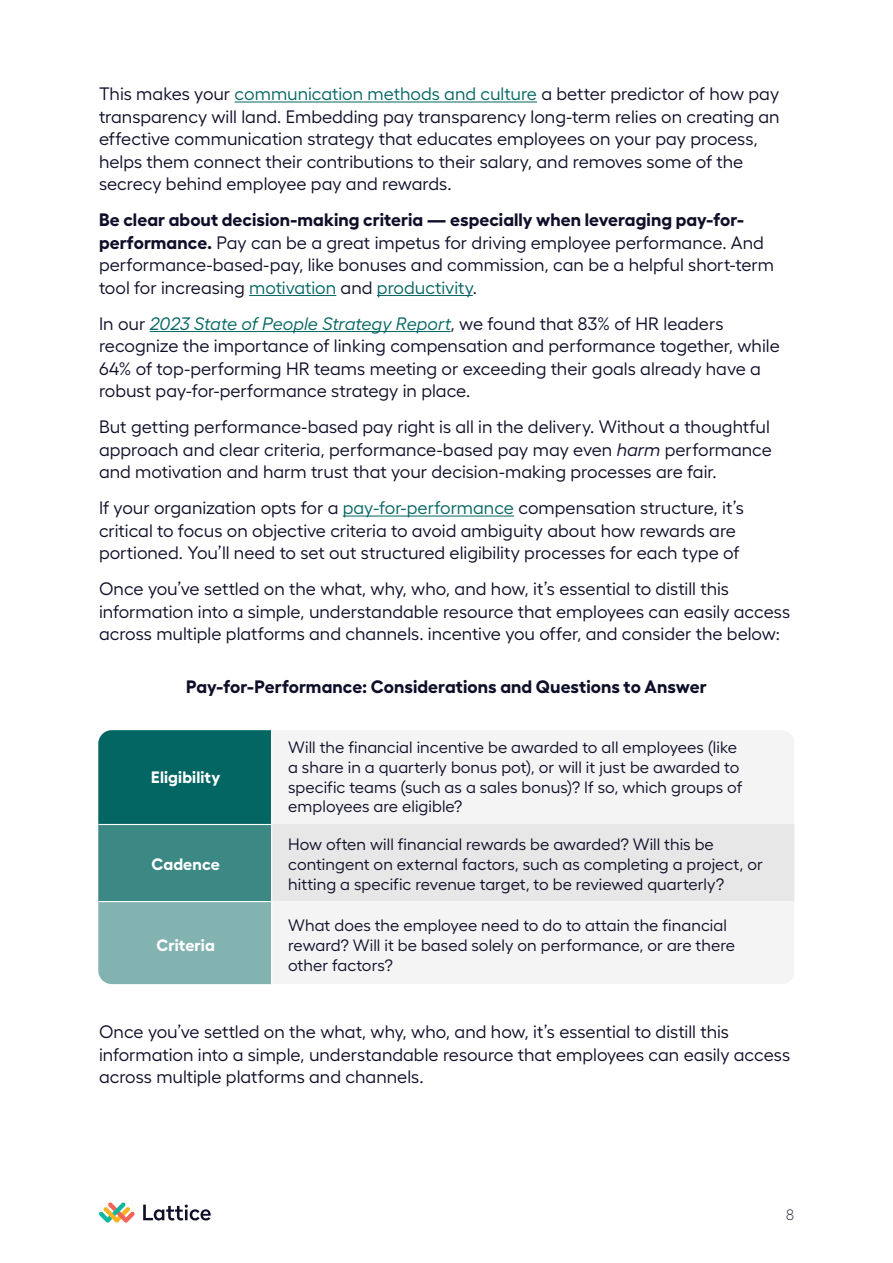
<style>
.page{position:relative;width:893px;height:1263px;background:#fff}
.page>*{position:absolute;margin:0;border:0;box-sizing:border-box;transform-origin:0 0}
._2_0_-_Body{font:18px/22.5px "Hellix";color:#0e0e29}
.Body{font:18px/22.5px "Hellix";color:#0e0e29}
.Body-2{font:700 18px "Hellix";letter-spacing:.005em;color:#0e0e29}
.t1{font:16.5px/19.8px "Hellix";letter-spacing:.005em;color:#0e0e29}
.t2{font:700 16.5px "Hellix";letter-spacing:.01em;color:#fff}
.t3{font:300 15px "Hellix";color:#0e0e29}
.s1{color:#046663}
.s2{font-weight:700}
.s3{font-style:italic;color:#046663}
.s4{font-style:italic}
</style>
<div class="page">
<svg style="left:143px;top:1204px;width:68px;height:16px"></svg>
<svg style="left:99px;top:1202px;width:36px;height:21px"></svg>
<hr style="left:235px;top:102px;width:302px;height:1px;background:#046663">
<hr style="left:249px;top:295px;width:87px;height:1px;background:#046663">
<hr style="left:377px;top:295px;width:96px;height:1px;background:#046663">
<hr style="left:150px;top:331px;width:301px;height:1px;background:#046663">
<hr style="left:343px;top:516px;width:171px;height:1px;background:#046663">
<div style="left:98px;top:730px;width:174px;height:94px;background:#046663"></div>
<div style="left:272px;top:730px;width:523px;height:94px;background:#f4f4f5"></div>
<div style="left:98px;top:824px;width:174px;height:77px;background:#3b8885"></div>
<div style="left:272px;top:824px;width:523px;height:77px;background:#e7e7e7"></div>
<div style="left:98px;top:901px;width:174px;height:83px;background:#82b3b1"></div>
<div style="left:272px;top:901px;width:523px;height:83px;background:#f4f4f5"></div>
<hr style="left:271px;top:730px;width:1px;height:94px;background:#fff">
<hr style="left:98px;top:824px;width:174px;height:1px;background:#fff">
<hr style="left:271px;top:825px;width:1px;height:76px;background:#fff">
<hr style="left:98px;top:901px;width:174px;height:1px;background:#fff">
<hr style="left:271px;top:902px;width:1px;height:82px;background:#fff">
<hr style="left:794px;top:730px;width:1px;height:94px;background:#fff">
<hr style="left:794px;top:824px;width:1px;height:77px;background:#fff">
<hr style="left:794px;top:901px;width:1px;height:83px;background:#fff">
<p class="_2_0_-_Body" style="left:99px;top:81px;width:682px">This makes your <span class="s1">communication methods and culture</span> a better predictor of how pay transparency will land. Embedding pay transparency long-term relies on creating an effective communication strategy that educates employees on your pay process, helps them connect their contributions to their salary, and removes some of the secrecy behind employee pay and rewards.</p>
<p class="_2_0_-_Body" style="left:99px;top:207px;width:676px"><span class="s2">Be clear about decision-making criteria — especially when leveraging pay-for&shy;performance.</span> Pay can be a great impetus for driving employee performance. And performance-based-pay, like bonuses and commission, can be a helpful short-term tool for increasing <span class="s1">motivation</span> and <span class="s1">productivity</span>.</p>
<p class="_2_0_-_Body" style="left:99px;top:310px;width:682px">In our <span class="s3">2023 State of People Strategy Report</span>, we found that 83% of HR leaders recognize the importance of linking compensation and performance together, while 64% of top-performing HR teams meeting or exceeding their goals already have a robust pay-for-performance strategy in place.</p>
<p class="_2_0_-_Body" style="left:99px;top:414px;width:674px;text-align:justify">But getting performance-based pay right is all in the delivery. Without a thoughtful approach and clear criteria, performance-based pay may even <span class="s4">harm</span> performance and motivation and harm trust that your decision-making processes are fair.</p>
<p class="_2_0_-_Body" style="left:99px;top:495px;width:646px">If your organization opts for a <span class="s1">pay-for-performance</span> compensation structure, it’s critical to focus on objective criteria to avoid ambiguity about how rewards are portioned. You’ll need to set out structured eligibility processes for each type of</p>
<p class="_2_0_-_Body" style="left:99px;top:576px;width:693px">Once you’ve settled on the what, why, who, and how, it’s essential to distill this information into a simple, understandable resource that employees can easily access across multiple platforms and channels. incentive you offer, and consider the below:</p>
<p class="Body-2" style="left:186px;top:672px;width:522px">Pay-for-Performance: Considerations and Questions to Answer</p>
<p class="t2" style="left:151px;top:764px;width:71px">Eligibility</p>
<p class="t2" style="left:151px;top:851px;width:70px">Cadence</p>
<p class="t2" style="left:157px;top:932px;width:60px">Criteria</p>
<p class="t1" style="left:288px;top:736px;width:456px">Will the financial incentive be awarded to all employees (like a share in a quarterly bonus pot), or will it just be awarded to specific teams (such as a sales bonus)? If so, which groups of employees are eligible?</p>
<p class="t1" style="left:288px;top:833px;width:476px">How often will financial rewards be awarded? Will this be contingent on external factors, such as completing a project, or hitting a specific revenue target, to be reviewed quarterly?</p>
<p class="t1" style="left:288px;top:914px;width:448px">What does the employee need to do to attain the financial reward? Will it be based solely on performance, or are there other factors?</p>
<p class="Body" style="left:99px;top:1019px;width:693px">Once you’ve settled on the what, why, who, and how, it’s essential to distill this information into a simple, understandable resource that employees can easily access across multiple platforms and channels.</p>
<p class="t3" style="left:786px;top:1204px;width:9px">8</p>
</div>
